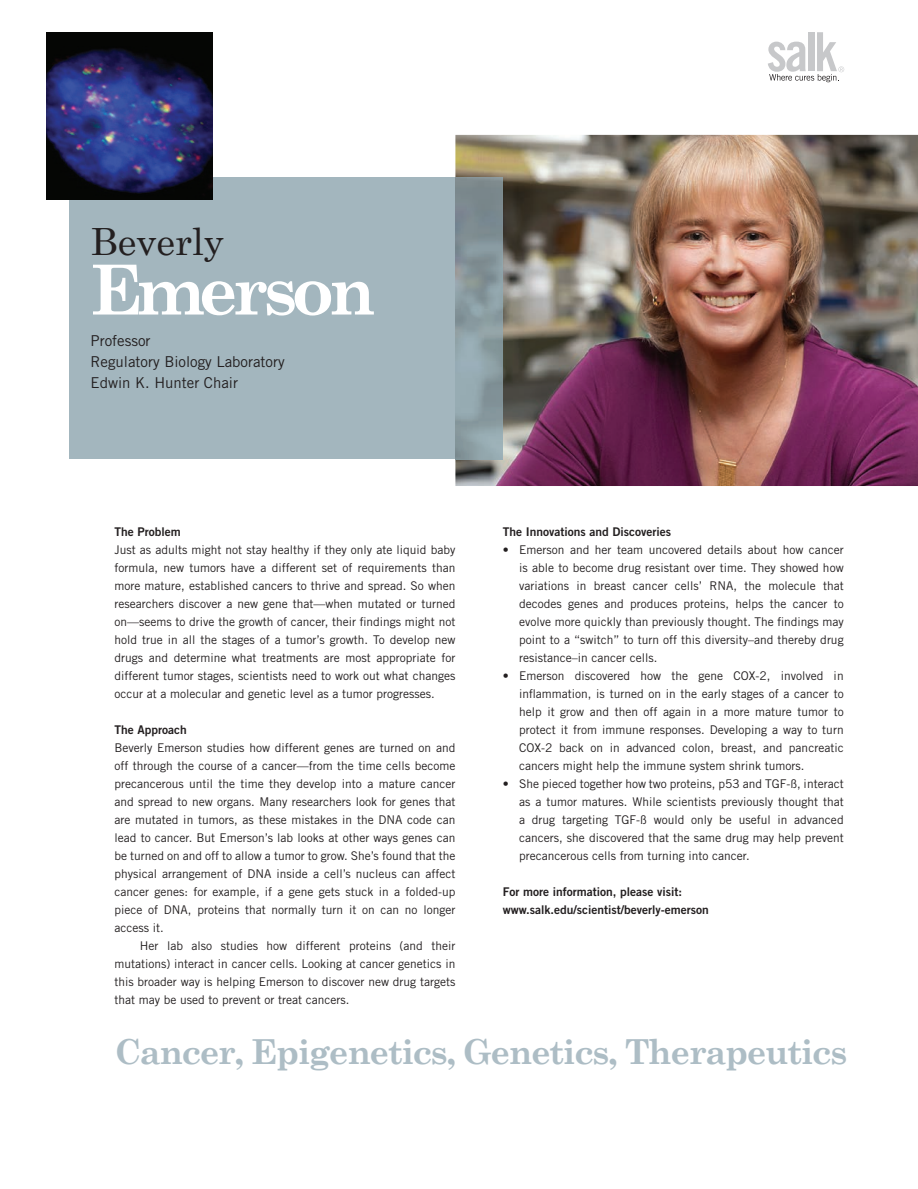
<style>
.page{position:relative;width:918px;height:1189px;background:#fff}
.page>*{position:absolute;margin:0;border:0;box-sizing:border-box;transform-origin:0 0}
.t1{font:700 69px "Century Schoolbook";letter-spacing:-.08em;color:#fff}
.t2{font:37.5px "Century Schoolbook";color:#231f20}
.t3{font:700 34.5px "Century Schoolbook";letter-spacing:-.04em;color:#adbdc5}
.t4{font:15px/21px "Trade Gothic";color:#231f20}
.t5{font:12px/18px "Trade Gothic";color:#231f20;text-align:justify}
.t6{font:12px/18px "Trade Gothic Bold Two";color:#231f20}
</style>
<div class="page">
<svg style="left:768px;top:32px;width:76px;height:50px"></svg>
<img style="left:455px;top:135px;width:463px;height:351px">
<div style="left:69px;top:177px;width:386px;height:282px;background:#a3b6be"></div>
<img style="left:455px;top:177px;width:48px;height:282px">
<img style="left:46px;top:33px;width:167px;height:166px">
<h2 class="t2" style="left:91px;top:218px;width:135px">Beverly</h2>
<h1 class="t1" style="left:91px;top:248px;width:287px">Emerson</h1>
<p class="t4" style="left:91px;top:330px;width:196px">Professor<br>Regulatory Biology Laboratory<br>Edwin K. Hunter Chair</p>
<p class="t6" style="left:114px;top:523px;width:68px">The Problem</p>
<p class="t5" style="left:114px;top:541px;width:342px">Just as adults might not stay healthy if they only ate liquid baby formula, new tumors have a different set of requirements than more mature, established cancers to thrive and spread. So when researchers discover a new gene that—when mutated or turned on—seems to drive the growth of cancer, their findings might not hold true in all the stages of a tumor’s growth. To develop new drugs and determine what treatments are most appropriate for different tumor stages, scientists need to work out what changes occur at a molecular and genetic level as a tumor progresses.</p>
<p class="t6" style="left:114px;top:721px;width:74px">The Approach</p>
<p class="t5" style="left:114px;top:739px;width:342px">Beverly Emerson studies how different genes are turned on and off through the course of a cancer—from the time cells become precancerous until the time they develop into a mature cancer and spread to new organs. Many researchers look for genes that are mutated in tumors, as these mistakes in the DNA code can lead to cancer. But Emerson’s lab looks at other ways genes can be turned on and off to allow a tumor to grow. She’s found that the physical arrangement of DNA inside a cell’s nucleus can affect cancer genes: for example, if a gene gets stuck in a folded-up piece of DNA, proteins that normally turn it on can no longer access it.</p>
<p class="t5" style="left:114px;top:937px;width:342px;text-indent:26px">Her lab also studies how different proteins (and their mutations) interact in cancer cells. Looking at cancer genetics in this broader way is helping Emerson to discover new drug targets that may be used to prevent or treat cancers.</p>
<p class="t6" style="left:503px;top:523px;width:170px">The Innovations and Discoveries</p>
<p class="t5" style="left:519px;top:541px;width:326px;text-indent:-16px">• Emerson and her team uncovered details about how cancer is able to become drug resistant over time. They showed how variations in breast cancer cells’ RNA, the molecule that decodes genes and produces proteins, helps the cancer to evolve more quickly than previously thought. The findings may point to a “switch” to turn off this diversity–and thereby drug resistance–in cancer cells.</p>
<p class="t5" style="left:519px;top:667px;width:326px;text-indent:-16px">• Emerson discovered how the gene COX-2, involved in inflammation, is turned on in the early stages of a cancer to help it grow and then off again in a more mature tumor to protect it from immune responses. Developing a way to turn COX-2 back on in advanced colon, breast, and pancreatic cancers might help the immune system shrink tumors.</p>
<p class="t5" style="left:519px;top:775px;width:326px;text-indent:-16px">• She pieced together how two proteins, p53 and TGF-ß, interact as a tumor matures. While scientists previously thought that a drug targeting TGF-ß would only be useful in advanced cancers, she discovered that the same drug may help prevent precancerous cells from turning into cancer.</p>
<p class="t6" style="left:503px;top:883px;width:207px">For more information, please visit: www.salk.edu/scientist/beverly-emerson</p>
<h3 class="t3" style="left:114px;top:1030px;width:734px">Cancer, Epigenetics, Genetics, Therapeutics</h3>
</div>
